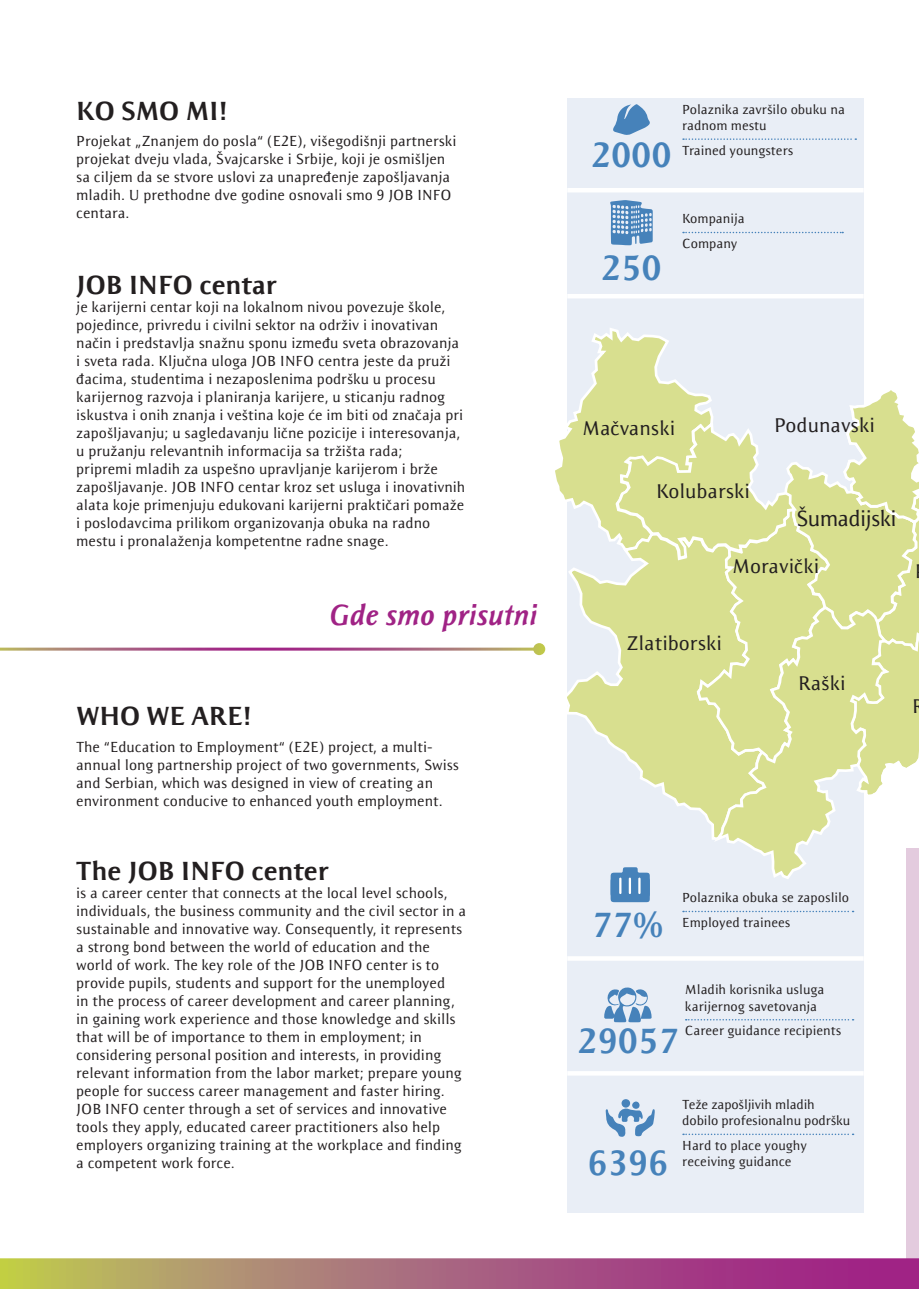
<style>
.page{position:relative;width:919px;height:1289px;background:#fff}
.page>*{position:absolute;margin:0;border:0;box-sizing:border-box;transform-origin:0 0}
.t1{font:700 36px "Resavska BG Sans";color:#4682ba}
.t2{font:italic 700 30px "Resavska BG Sans";color:#a02385}
.t3{font:700 27px "Resavska BG Sans";color:#231f20}
.t4{font:22.5px "Resavska BG Sans";letter-spacing:-.03em;color:#231f20}
.t5{font:20.4px "Resavska BG Sans";color:#231f20}
.t6{font:15px/18px "Resavska BG Sans";color:#231f20}
.t7{font:13.5px/16.2px "Resavska BG Sans";color:#231f20}
.s1{font-family:"Resavska BG"}
</style>
<div class="page">
<div style="left:567px;top:98px;width:296px;height:1114px;background:#e9eef6"></div>
<div style="left:906px;top:848px;width:12px;height:440px;background:#e3cbde"></div>
<svg style="left:613px;top:104px;width:37px;height:31px"></svg>
<svg style="left:610px;top:200px;width:42px;height:45px"></svg>
<svg style="left:604px;top:987px;width:47px;height:35px"></svg>
<svg style="left:605px;top:1108px;width:49px;height:29px"></svg>
<svg style="left:621px;top:1098px;width:9px;height:9px"></svg>
<div style="left:632px;top:1101px;width:7px;height:7px;background:#4682ba;border-radius:50%"></div>
<svg style="left:0;top:1258px;width:918px;height:30px"></svg>
<svg style="left:533px;top:325px;width:385px;height:577px"></svg>
<svg style="left:683px;top:138px;width:173px;height:2px"></svg>
<svg style="left:683px;top:232px;width:160px;height:1px"></svg>
<hr style="left:567px;top:188px;width:296px;height:4px;background:#fff">
<hr style="left:567px;top:294px;width:296px;height:4px;background:#fff">
<svg style="left:683px;top:910px;width:170px;height:2px"></svg>
<svg style="left:685px;top:1019px;width:168px;height:1px"></svg>
<svg style="left:683px;top:1133px;width:170px;height:2px"></svg>
<hr style="left:567px;top:956px;width:296px;height:4px;background:#fff">
<hr style="left:567px;top:1071px;width:296px;height:4px;background:#fff">
<h3 class="t3" style="left:76px;top:95px;width:153px">KO SMO MI!</h3>
<p class="t6" style="left:76px;top:132px;width:382px">Projekat „Znanjem do posla“ (E2E), višegodišnji partnerski projekat dveju vlada, Švajcarske i Srbije, koji je osmišljen sa ciljem da se stvore uslovi za unapređenje zapošljavanja mladih. U prethodne dve godine osnovali smo 9 JOB INFO centara.</p>
<h1 class="t1" style="left:590px;top:134px;width:83px">2000</h1>
<h1 class="t1" style="left:600px;top:247px;width:62px">250</h1>
<p class="t7" style="left:682px;top:101px;width:164px">Polaznika završilo obuku na radnom mestu</p>
<p class="t7" style="left:682px;top:142px;width:113px">Trained youngsters</p>
<p class="t7" style="left:682px;top:206px;width:64px;line-height:24.8px">Kompanija<br>Company</p>
<h3 class="t3" style="left:76px;top:269px;width:202px">JOB INFO centar</h3>
<p class="t6" style="left:76px;top:298px;width:390px">je karijerni centar koji na lokalnom nivou povezuje škole, pojedince, privredu i civilni sektor na održiv i inovativan način i predstavlja snažnu sponu između sveta obrazovanja i sveta rada. Ključna uloga JOB INFO centra jeste da pruži đacima, studentima i nezaposlenima podršku u procesu karijernog razvoja i planiranja karijere, u sticanju radnog iskustva i onih znanja i veština koje će im biti od značaja pri zapošljavanju; u sagledavanju lične pozicije i interesovanja, u pružanju relevantnih informacija sa tržišta rada;<br>pripremi mladih za uspešno upravljanje karijerom i brže zapošljavanje. JOB INFO centar kroz set usluga i inovativnih alata koje primenjuju edukovani karijerni praktičari pomaže i poslodavcima prilikom organizovanja obuka na radno mestu i pronalaženja kompetentne radne snage.</p>
<h3 class="t5" style="left:774px;top:414px;width:102px">Podunavski</h3>
<h3 class="t5" style="left:582px;top:416px;width:95px">Mačvanski</h3>
<h3 class="t5" style="left:656px;top:479px;width:95px">Kolubarski</h3>
<h3 class="t4" style="left:796px;top:505px;width:102px">Šumadijski</h3>
<h2 class="t2" style="left:330px;top:598px;width:209px">Gde smo prisutni</h2>
<h3 class="t3" style="left:76px;top:700px;width:177px">WHO WE ARE!</h3>
<p class="t6" style="left:76px;top:737px;width:384px">The “Education to Employment“ (E2E) project, a multi&shy;annual long partnership project of two governments, Swiss and Serbian, which was designed in view of creating an environment conducive to enhanced youth employment.</p>
<h3 class="t3" style="left:76px;top:855px;width:254px">The JOB INFO center</h3>
<p class="t6" style="left:76px;top:883px;width:391px">is a career center that connects at the local level schools, individuals, the business community and the civil sector in a sustainable and innovative way. Consequently, it represents a strong bond between the world of education and the world of work. The key role of the JOB INFO center is to provide pupils, students and support for the unemployed<br>in the process of career development and career planning, in gaining work experience and those knowledge and skills that will be of importance to them in employment; in considering personal position and interests, in providing relevant information from the labor market; prepare young people for success career management and faster hiring.<br>JOB INFO center through a set of services and innovative tools they apply, educated career practitioners also help employers organizing training at the workplace and finding a competent work force<span class="s1">.</span></p>
<h3 class="t5" style="left:732px;top:554px;width:89px">Moravički</h3>
<h3 class="t5" style="left:626px;top:631px;width:97px">Zlatiborski</h3>
<h3 class="t5" style="left:798px;top:671px;width:49px">Raški</h3>
<h1 class="t1" style="left:592px;top:903px;width:73px">77%</h1>
<p class="t7" style="left:682px;top:885px;width:168px;line-height:24.8px">Polaznika obuka se zaposlilo<br>Employed trainees</p>
<h1 class="t1" style="left:577px;top:1020px;width:103px">29057</h1>
<p class="t7" style="left:685px;top:981px;width:141px">Mladih korisnika usluga karijernog savetovanja</p>
<p class="t7" style="left:685px;top:1022px;width:158px">Career guidance recipients</p>
<h1 class="t1" style="left:587px;top:1142px;width:83px">6396</h1>
<p class="t7" style="left:682px;top:1096px;width:170px">Teže zapošljivih mladih dobilo profesionalnu podršku</p>
<p class="t7" style="left:682px;top:1137px;width:126px">Hard to place youghy receiving guidance</p>
</div>
